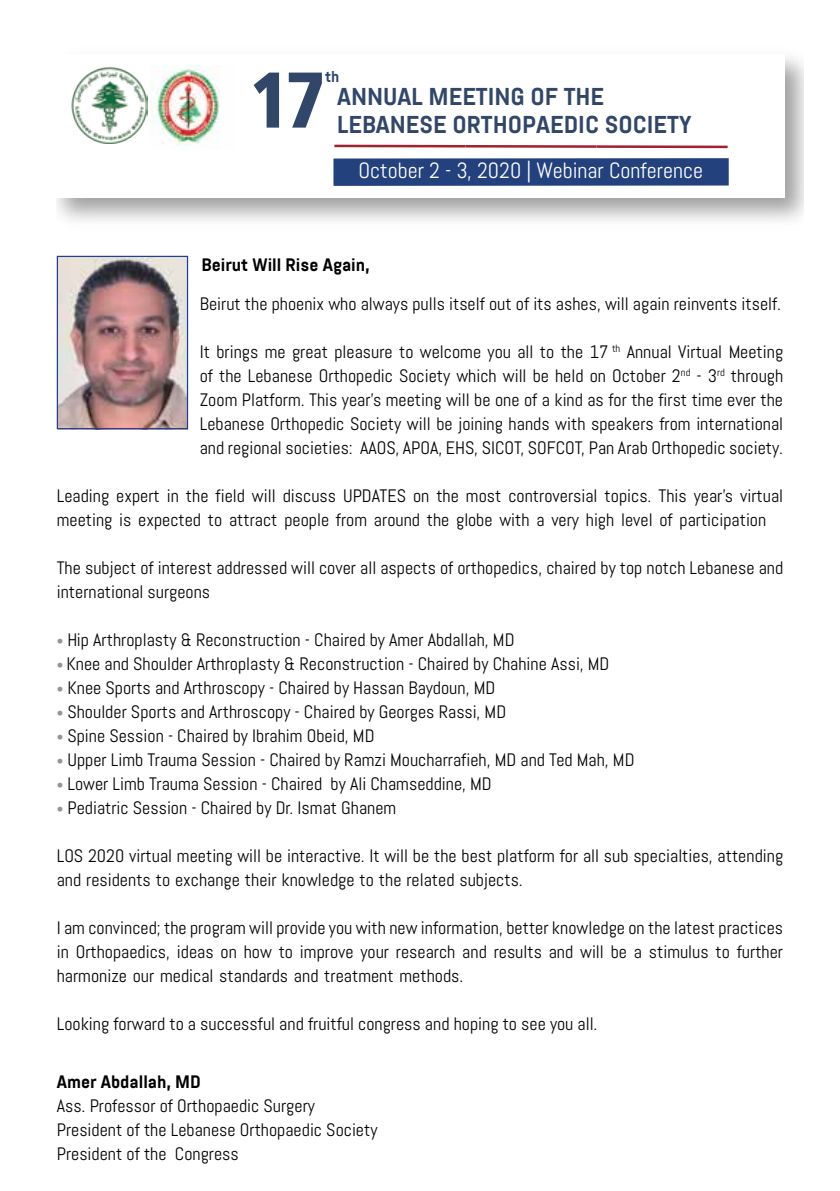
<style>
.page{position:relative;width:840px;height:1191px;background:#fff}
.page>*{position:absolute;margin:0;border:0;box-sizing:border-box;transform-origin:0 0}
.t1{font:900 condensed 78.8px "Frutiger 77";color:#31476a}
.t2{font:700 24.4px/27.8px "Abel Pro";color:#31476a}
.t3{font:22px "Abel";color:#fff}
.t4{font:18px/24px "Abel";color:#000}
.t5{font:700 18px "Abel Pro";color:#000}
.t6{font:700 15.8px "Abel Pro";color:#31476a}
.s1{font-size:14px;color:#939598}
</style>
<div class="page">
<div style="left:333px;top:158px;width:395px;height:28px;background:#22417d"></div>
<img style="left:71px;top:67px;width:77px;height:76px">
<img style="left:150px;top:66px;width:70px;height:81px">
<hr style="left:334px;top:145px;width:131px;height:2px;background:#a12230">
<hr style="left:465px;top:145px;width:131px;height:3px;background:#a12230">
<hr style="left:596px;top:145px;width:131px;height:3px;background:#a12230">
<img style="left:59px;top:258px;width:127px;height:169px">
<div style="left:57px;top:256px;width:131px;height:173px;border:1px solid #243f8f"></div>
<p class="t6" style="left:325px;top:66px;width:16px">th</p>
<h1 class="t1" style="left:249px;top:53px;width:78px">17</h1>
<h2 class="t2" style="left:337px;top:83px;width:356px">ANNUAL MEETING OF THE<br>LEBANESE ORTHOPAEDIC SOCIETY</h2>
<p class="t3" style="left:358px;top:156px;width:346px">October 2 - 3, 2020 | Webinar Conference</p>
<p class="t5" style="left:201px;top:252px;width:170px">Beirut Will Rise Again,</p>
<p class="t4" style="left:200px;top:291px;width:582px">Beirut the phoenix who always pulls itself out of its ashes, will again reinvents itself.</p>
<p class="t4" style="left:200px;top:339px;width:584px;text-align:justify">It brings me great pleasure to welcome you all to the 17 <sup>th</sup> Annual Virtual Meeting of the Lebanese Orthopedic Society which will be held on October 2<sup>nd</sup> - 3<sup>rd</sup> through Zoom Platform. This year’s meeting will be one of a kind as for the first time ever the Lebanese Orthopedic Society will be joining hands with speakers from international and regional societies: AAOS, APOA, EHS, SICOT, SOFCOT, Pan Arab Orthopedic society.</p>
<p class="t4" style="left:57px;top:483px;width:727px">Leading expert in the field will discuss UPDATES on the most controversial topics. This year’s virtual meeting is expected to attract people from around the globe with a very high level of participation</p>
<p class="t4" style="left:57px;top:555px;width:727px">The subject of interest addressed will cover all aspects of orthopedics, chaired by top notch Lebanese and international surgeons</p>
<p class="t4" style="left:57px;top:627px;width:459px"><span class="s1">•</span> Hip Arthroplasty &amp; Reconstruction - Chaired by Amer Abdallah, MD</p>
<p class="t4" style="left:57px;top:651px;width:554px"><span class="s1">•</span> Knee and Shoulder Arthroplasty &amp; Reconstruction - Chaired by Chahine Assi, MD</p>
<p class="t4" style="left:57px;top:675px;width:440px"><span class="s1">•</span> Knee Sports and Arthroscopy - Chaired by Hassan Baydoun, MD</p>
<p class="t4" style="left:57px;top:699px;width:450px"><span class="s1">•</span> Shoulder Sports and Arthroscopy - Chaired by Georges Rassi, MD</p>
<p class="t4" style="left:57px;top:723px;width:319px"><span class="s1">•</span> Spine Session - Chaired by Ibrahim Obeid, MD</p>
<p class="t4" style="left:57px;top:747px;width:579px"><span class="s1">•</span> Upper Limb Trauma Session - Chaired by Ramzi Moucharrafieh, MD and Ted Mah, MD</p>
<p class="t4" style="left:57px;top:771px;width:436px"><span class="s1">•</span> Lower Limb Trauma Session - Chaired by Ali Chamseddine, MD</p>
<p class="t4" style="left:57px;top:795px;width:341px"><span class="s1">•</span> Pediatric Session - Chaired by Dr. Ismat Ghanem</p>
<p class="t4" style="left:57px;top:843px;width:727px">LOS 2020 virtual meeting will be interactive. It will be the best platform for all sub specialties, attending and residents to exchange their knowledge to the related subjects.</p>
<p class="t4" style="left:57px;top:915px;width:727px;text-align:justify">I am convinced; the program will provide you with new information, better knowledge on the latest practices in Orthopaedics, ideas on how to improve your research and results and will be a stimulus to further harmonize our medical standards and treatment methods.</p>
<p class="t4" style="left:57px;top:1011px;width:542px">Looking forward to a successful and fruitful congress and hoping to see you all.</p>
<p class="t5" style="left:57px;top:1069px;width:145px">Amer Abdallah, MD</p>
<p class="t4" style="left:57px;top:1093px;width:322px">Ass. Professor of Orthopaedic Surgery<br>President of the Lebanese Orthopaedic Society<br>President of the Congress</p>
</div>
